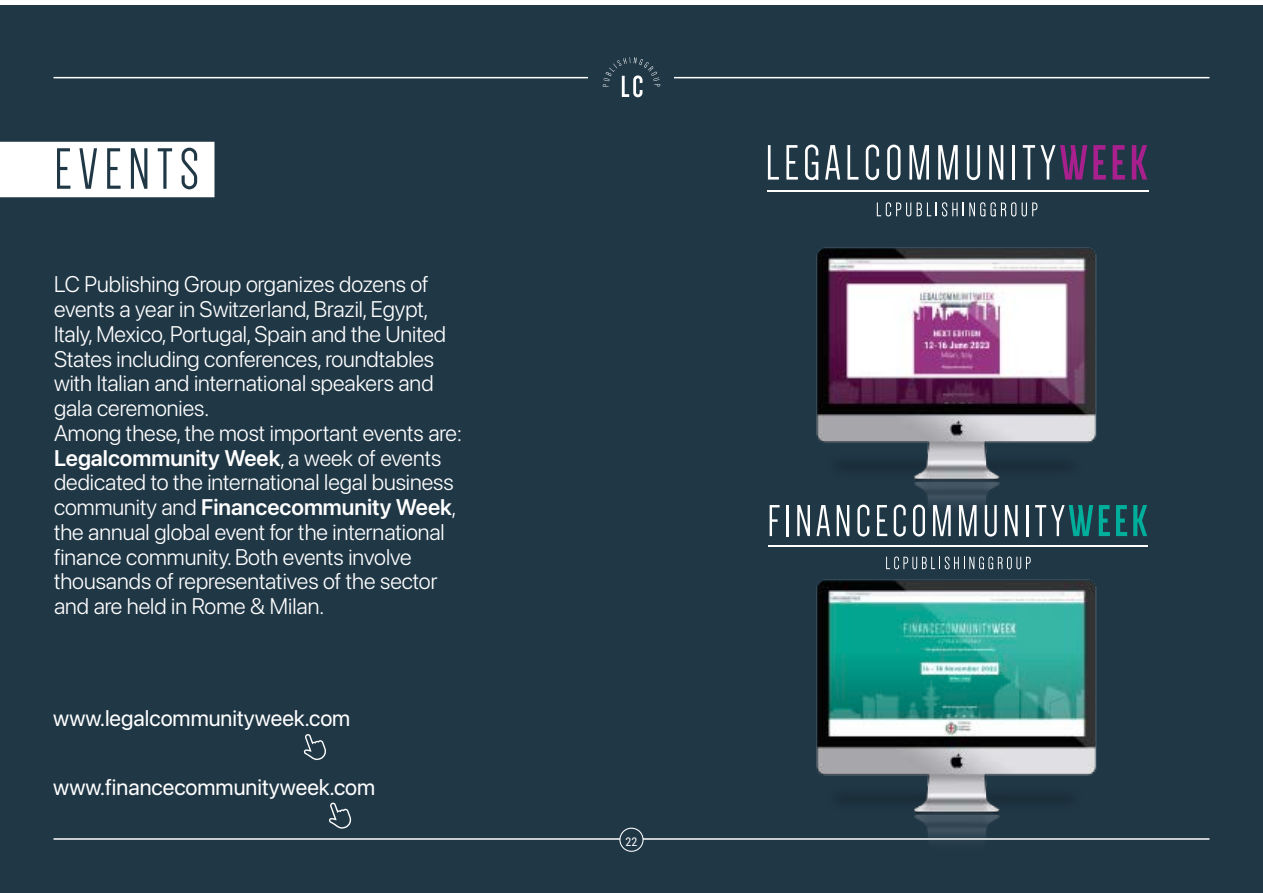
<style>
.page{position:relative;width:1263px;height:893px;background:#fff}
.page>*{position:absolute;margin:0;border:0;box-sizing:border-box;transform-origin:0 0}
.t1{font:60px "Dense";letter-spacing:.105em;color:#203746}
.t2{font:300 22.5px/24.8px "SF Pro Display";color:#fff}
.t3{font:22.5px "SF Pro Display";color:#fff}
.t4{font:12px "Roboto Condensed";color:#fff}
.s1{font-weight:600}
</style>
<div class="page">
<div style="left:0;top:4px;width:1263px;height:889px;background:#203746"></div>
<hr style="left:54px;top:838px;width:1155px;height:2px;background:#fff">
<hr style="left:54px;top:77px;width:1155px;height:1px;background:#fff">
<div style="left:620px;top:828px;width:23px;height:23px;background:#203746;border-radius:50%"></div>
<div style="left:619px;top:828px;width:24px;height:24px;border:1px solid #fff;border-radius:50%"></div>
<div style="left:588px;top:40px;width:86px;height:77px;background:#203746"></div>
<svg style="left:603px;top:58px;width:57px;height:39px"></svg>
<div style="left:0;top:142px;width:214px;height:55px;background:#fff"></div>
<svg style="left:329px;top:802px;width:22px;height:27px"></svg>
<svg style="left:303px;top:734px;width:23px;height:26px"></svg>
<img style="left:800px;top:202px;width:317px;height:638px">
<svg style="left:768px;top:145px;width:11px;height:35px"></svg>
<svg style="left:786px;top:145px;width:12px;height:35px"></svg>
<svg style="left:805px;top:145px;width:13px;height:35px"></svg>
<svg style="left:825px;top:145px;width:15px;height:35px"></svg>
<svg style="left:847px;top:145px;width:11px;height:35px"></svg>
<svg style="left:866px;top:145px;width:13px;height:35px"></svg>
<svg style="left:887px;top:145px;width:13px;height:35px"></svg>
<svg style="left:909px;top:145px;width:20px;height:35px"></svg>
<svg style="left:938px;top:145px;width:20px;height:35px"></svg>
<svg style="left:967px;top:145px;width:13px;height:35px"></svg>
<svg style="left:989px;top:145px;width:14px;height:35px"></svg>
<hr style="left:1012px;top:145px;width:3px;height:35px;background:#fff">
<svg style="left:1023px;top:145px;width:64px;height:35px"></svg>
<svg style="left:1093px;top:145px;width:13px;height:35px"></svg>
<svg style="left:1112px;top:145px;width:13px;height:35px"></svg>
<svg style="left:1132px;top:145px;width:15px;height:35px"></svg>
<svg style="left:877px;top:202px;width:34px;height:14px"></svg>
<svg style="left:917px;top:202px;width:40px;height:14px"></svg>
<svg style="left:963px;top:202px;width:53px;height:14px"></svg>
<svg style="left:1022px;top:202px;width:15px;height:14px"></svg>
<hr style="left:767px;top:190px;width:382px;height:2px;background:#fff">
<svg style="left:1099px;top:505px;width:11px;height:31px"></svg>
<svg style="left:1116px;top:505px;width:11px;height:31px"></svg>
<svg style="left:1133px;top:505px;width:14px;height:31px"></svg>
<svg style="left:770px;top:505px;width:9px;height:31px"></svg>
<hr style="left:786px;top:505px;width:3px;height:31px;background:#fff">
<svg style="left:797px;top:505px;width:13px;height:31px"></svg>
<svg style="left:816px;top:505px;width:14px;height:31px"></svg>
<svg style="left:837px;top:505px;width:12px;height:31px"></svg>
<svg style="left:857px;top:505px;width:12px;height:32px"></svg>
<svg style="left:877px;top:505px;width:10px;height:31px"></svg>
<svg style="left:894px;top:505px;width:12px;height:32px"></svg>
<svg style="left:913px;top:505px;width:12px;height:32px"></svg>
<svg style="left:933px;top:505px;width:18px;height:31px"></svg>
<svg style="left:959px;top:505px;width:17px;height:31px"></svg>
<svg style="left:985px;top:505px;width:12px;height:32px"></svg>
<svg style="left:1005px;top:505px;width:12px;height:31px"></svg>
<hr style="left:1026px;top:505px;width:2px;height:31px;background:#fff">
<svg style="left:1035px;top:505px;width:58px;height:31px"></svg>
<svg style="left:886px;top:556px;width:145px;height:13px"></svg>
<hr style="left:769px;top:546px;width:379px;height:1px;background:#fff">
<p class="t1" style="left:54px;top:140px;width:147px">EVENTS</p>
<p class="t2" style="left:54px;top:272px;width:394px">LC Publishing Group organizes dozens of events a year in Switzerland, Brazil, Egypt, Italy, Mexico, Portugal, Spain and the United States including conferences, roundtables with Italian and international speakers and gala ceremonies.</p>
<p class="t2" style="left:54px;top:421px;width:409px">Among these, the most important events are:<br><span class="s1">Legalcommunity Week</span>, a week of events dedicated to the international legal business community and <span class="s1">Financecommunity Week</span>, the annual global event for the international finance community. Both events involve thousands of representatives of the sector and are held in Rome &amp; Milan.</p>
<p class="t3" style="left:53px;top:705px;width:299px">www.legalcommunityweek.com</p>
<p class="t3" style="left:53px;top:774px;width:324px">www.financecommunityweek.com</p>
<p class="t4" style="left:625px;top:833px;width:13px">22</p>
</div>
